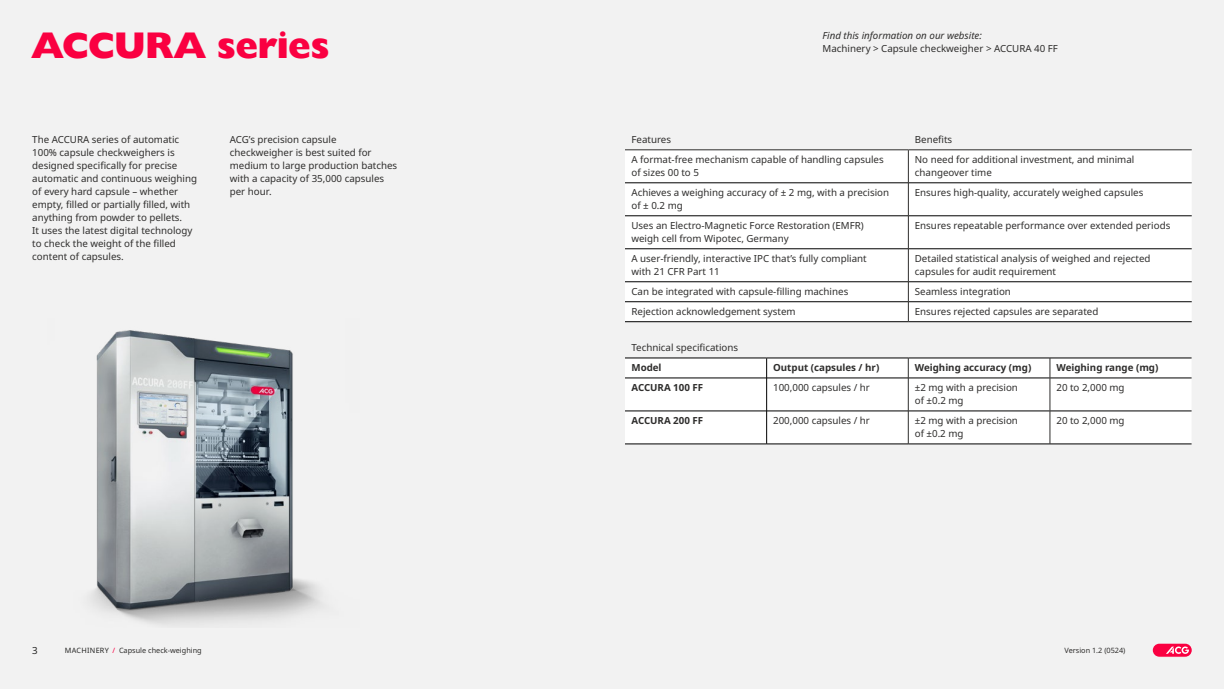
<style>
.page{position:relative;width:1224px;height:689px;background:#fff}
.page>*{position:absolute;margin:0;border:0;box-sizing:border-box;transform-origin:0 0}
.t1{font:800 37px "Humanist 521 BT";color:#fa0041}
.t2{font:9.8px/13px "Noto Sans";color:#2e2d2c}
.t3{font:700 9.8px "Noto Sans";color:#2e2d2c}
.t4{font:italic 9.8px "Noto Sans";color:#2e2d2c}
.t5{font:9.8px "Noto Sans";color:#282827}
.t6{font:7.3px "Noto Sans";color:#2e2d2c}
.s1{color:#282827}
.s2{color:#fa0041}
</style>
<div class="page">
<div style="left:0;top:0;width:1224px;height:688px;background:#f2f2f2"></div>
<div style="left:625px;top:150px;width:567px;height:171px;background:#fff"></div>
<hr style="left:625px;top:183px;width:283px;height:1px;background:#000">
<hr style="left:909px;top:183px;width:283px;height:1px;background:#000">
<hr style="left:625px;top:215px;width:283px;height:1px;background:#000">
<hr style="left:909px;top:215px;width:283px;height:1px;background:#000">
<hr style="left:625px;top:248px;width:283px;height:1px;background:#000">
<hr style="left:909px;top:248px;width:283px;height:1px;background:#000">
<hr style="left:625px;top:281px;width:283px;height:1px;background:#000">
<hr style="left:909px;top:281px;width:283px;height:1px;background:#000">
<hr style="left:625px;top:301px;width:283px;height:1px;background:#000">
<hr style="left:909px;top:301px;width:283px;height:1px;background:#000">
<hr style="left:625px;top:321px;width:283px;height:1px;background:#000">
<hr style="left:908px;top:321px;width:284px;height:1px;background:#000">
<hr style="left:908px;top:150px;width:1px;height:33px;background:#2e2d2c">
<hr style="left:908px;top:183px;width:1px;height:33px;background:#2e2d2c">
<hr style="left:908px;top:216px;width:1px;height:33px;background:#2e2d2c">
<hr style="left:908px;top:249px;width:1px;height:33px;background:#2e2d2c">
<svg style="left:908px;top:282px;width:1px;height:39px"></svg>
<hr style="left:625px;top:149px;width:283px;height:1px;background:#2e2d2c">
<hr style="left:908px;top:149px;width:284px;height:1px;background:#2e2d2c">
<img style="left:90px;top:330px;width:233px;height:295px">
<div style="left:625px;top:358px;width:567px;height:85px;background:#fff"></div>
<hr style="left:625px;top:378px;width:142px;height:1px;background:#000">
<hr style="left:767px;top:378px;width:141px;height:1px;background:#000">
<hr style="left:908px;top:378px;width:142px;height:1px;background:#000">
<hr style="left:1050px;top:378px;width:142px;height:1px;background:#000">
<hr style="left:625px;top:410px;width:142px;height:1px;background:#000">
<hr style="left:767px;top:410px;width:141px;height:1px;background:#000">
<hr style="left:908px;top:410px;width:142px;height:1px;background:#000">
<hr style="left:1050px;top:410px;width:142px;height:1px;background:#000">
<hr style="left:625px;top:443px;width:142px;height:1px;background:#000">
<hr style="left:767px;top:443px;width:141px;height:1px;background:#000">
<hr style="left:908px;top:443px;width:142px;height:1px;background:#000">
<hr style="left:1050px;top:443px;width:142px;height:1px;background:#000">
<svg style="left:908px;top:358px;width:1px;height:20px"></svg>
<svg style="left:1050px;top:358px;width:1px;height:20px"></svg>
<hr style="left:908px;top:378px;width:1px;height:33px;background:#2e2d2c">
<hr style="left:1050px;top:378px;width:1px;height:33px;background:#2e2d2c">
<hr style="left:908px;top:411px;width:1px;height:32px;background:#2e2d2c">
<hr style="left:1050px;top:411px;width:1px;height:32px;background:#2e2d2c">
<hr style="left:625px;top:357px;width:142px;height:1px;background:#000">
<hr style="left:767px;top:357px;width:141px;height:1px;background:#000">
<hr style="left:908px;top:357px;width:142px;height:1px;background:#000">
<hr style="left:1050px;top:357px;width:142px;height:1px;background:#000">
<svg style="left:766px;top:358px;width:1px;height:20px"></svg>
<hr style="left:766px;top:378px;width:1px;height:33px;background:#000">
<hr style="left:766px;top:411px;width:1px;height:32px;background:#000">
<svg style="left:1153px;top:643px;width:39px;height:14px"></svg>
<h1 class="t1" style="left:32px;top:22px;width:299px">ACCURA series</h1>
<p class="t2" style="left:32px;top:133px;width:166px">The ACCURA series of automatic<br>100% capsule checkweighers is designed specifically for precise automatic and continuous weighing of every hard capsule – whether empty, filled or partially filled, with anything from powder to pellets.<br>It uses the latest digital technology to check the weight of the filled content of capsules.</p>
<p class="t2" style="left:230px;top:133px;width:169px">ACG’s precision capsule checkweigher is best suited for medium to large production batches with a capacity of 35,000 capsules per hour.</p>
<p class="t4" style="left:823px;top:29px;width:161px">Find this information on our website:</p>
<p class="t2" style="left:823px;top:42px;width:237px">Machinery &gt; Capsule checkweigher &gt; ACCURA 40 FF</p>
<p class="t2" style="left:632px;top:133px;width:41px">Features</p>
<p class="t2" style="left:915px;top:133px;width:39px">Benefits</p>
<p class="t2" style="left:632px;top:153px;width:254px">A format-free mechanism capable of handling capsules of sizes 00 to 5</p>
<p class="t2" style="left:915px;top:153px;width:221px">No need for additional investment, and minimal changeover time</p>
<p class="t2" style="left:632px;top:186px;width:259px">Achieves a weighing accuracy of ± 2 mg, with a precision of ± 0.2 mg</p>
<p class="t2" style="left:915px;top:186px;width:230px">Ensures high-quality, accurately weighed capsules</p>
<p class="t2" style="left:632px;top:219px;width:234px">Uses an Electro-Magnetic Force Restoration (EMFR) weigh cell from Wipotec, Germany</p>
<p class="t2" style="left:915px;top:219px;width:257px">Ensures repeatable performance over extended periods</p>
<p class="t2" style="left:632px;top:252px;width:237px">A user-friendly, interactive IPC that’s fully compliant with 21 CFR Part 11</p>
<p class="t2" style="left:915px;top:252px;width:237px">Detailed statistical analysis of weighed and rejected capsules for audit requirement</p>
<p class="t2" style="left:632px;top:285px;width:218px">Can be integrated with capsule-filling machines</p>
<p class="t2" style="left:915px;top:285px;width:98px">Seamless integration</p>
<p class="t2" style="left:632px;top:305px;width:166px">Rejection acknowledgement system</p>
<p class="t2" style="left:915px;top:305px;width:185px">Ensures rejected capsules are separated</p>
<p class="t2" style="left:631px;top:341px;width:108px">Technical specifications</p>
<p class="t3" style="left:631px;top:361px;width:32px">Model</p>
<p class="t3" style="left:773px;top:361px;width:108px">Output (capsules / hr)</p>
<p class="t3" style="left:915px;top:361px;width:118px">Weighing accuracy (mg)</p>
<p class="t3" style="left:1056px;top:361px;width:103px">Weighing range (mg)</p>
<p class="t3" style="left:631px;top:381px;width:73px">ACCURA 100 FF</p>
<p class="t2" style="left:773px;top:381px;width:98px">100,000 capsules / hr</p>
<p class="t2" style="left:915px;top:381px;width:105px">±2 mg with a precision of ±0.2 mg</p>
<p class="t2" style="left:1056px;top:381px;width:70px">20 to 2,000 mg</p>
<p class="t3" style="left:631px;top:414px;width:73px">ACCURA 200 FF</p>
<p class="t2" style="left:773px;top:414px;width:98px">200,000 capsules / hr</p>
<p class="t2" style="left:915px;top:414px;width:105px">±2 mg with a precision of ±0.2 mg</p>
<p class="t2" style="left:1056px;top:414px;width:70px">20 to 2,000 mg</p>
<p class="t5" style="left:32px;top:643px;width:7px">3</p>
<p class="t6" style="left:65px;top:645px;width:139px"><span class="s1">MACHINERY</span> <span class="s2">/</span> Capsule check-weighing</p>
<p class="t6" style="left:1064px;top:645px;width:62px">Version 1.2 (0524)</p>
</div>
